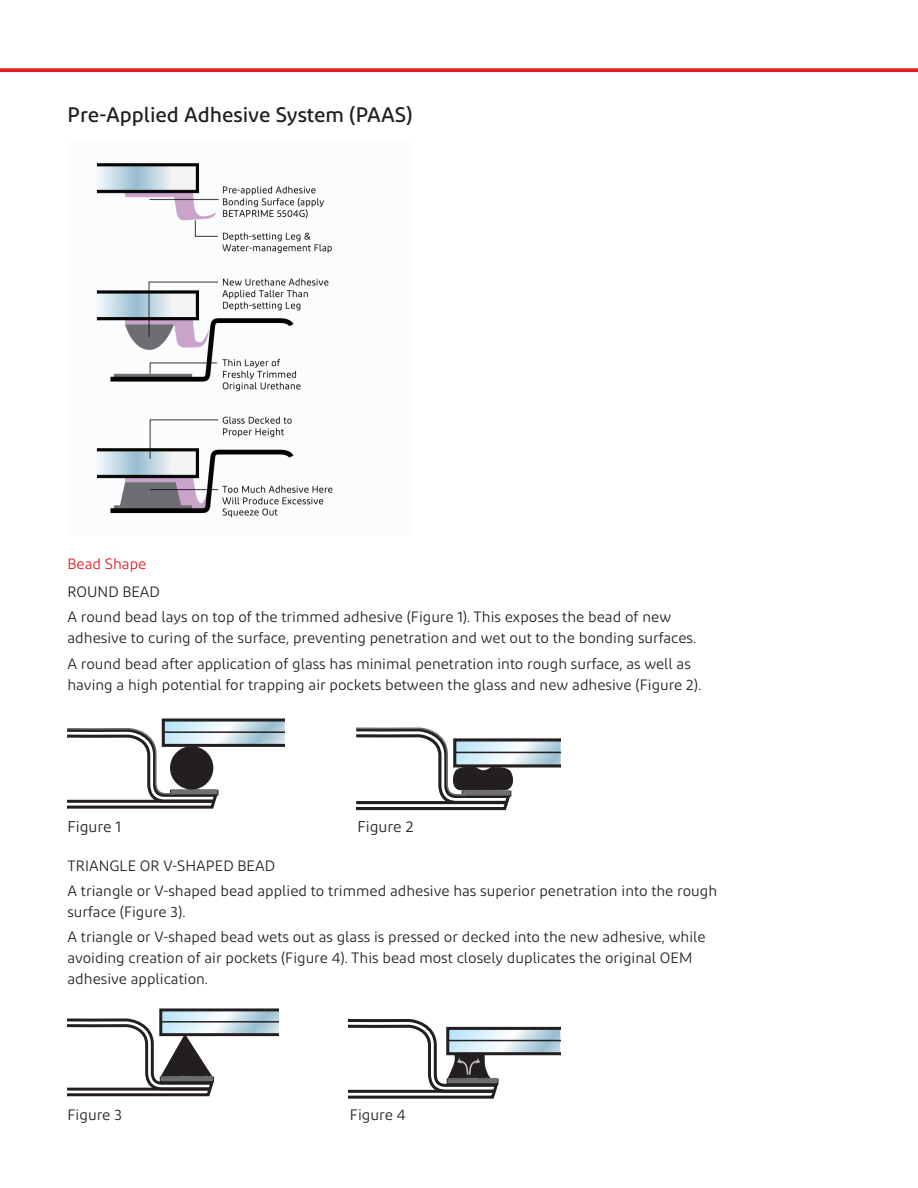
<style>
.page{position:relative;width:918px;height:1188px;background:#fff}
.page>*{position:absolute;margin:0;border:0;box-sizing:border-box;transform-origin:0 0}
.t1{font:500 21px "Diodrum";color:#231f20}
.t2{font:15.6px "Diodrum";color:#231f20}
.t3{font:15.15px "Diodrum";color:#231f20}
.t4{font:15px/25.3px "Diodrum";color:#231f20}
.t5{font:15px "Diodrum";color:#e21a21}
</style>
<div class="page">
<img style="left:96px;top:163px;width:237px;height:355px">
<svg style="left:68px;top:719px;width:217px;height:90px"></svg>
<svg style="left:357px;top:727px;width:204px;height:84px"></svg>
<svg style="left:68px;top:1008px;width:211px;height:89px"></svg>
<svg style="left:349px;top:1019px;width:211px;height:80px"></svg>
<svg style="left:0;top:68px;width:918px;height:4px;background:#e42a31"></svg>
<h1 class="t1" style="left:68px;top:102px;width:347px">Pre-Applied Adhesive System (PAAS)</h1>
<p class="t5" style="left:68px;top:555px;width:80px">Bead Shape</p>
<p class="t4" style="left:68px;top:579px;width:605px">ROUND BEAD<br>A round bead lays on top of the trimmed adhesive (Figure 1). This exposes the bead of new</p>
<p class="t4" style="left:68px;top:625px;width:630px">adhesive to curing of the surface, preventing penetration and wet out to the bonding surfaces.<br>A round bead after application of glass has minimal penetration into rough surface, as well as</p>
<p class="t4" style="left:68px;top:671px;width:635px">having a high potential for trapping air pockets between the glass and new adhesive (Figure 2).</p>
<p class="t2" style="left:68px;top:817px;width:55px">Figure 1</p>
<p class="t2" style="left:358px;top:817px;width:57px">Figure 2</p>
<p class="t4" style="left:68px;top:852px;width:651px">TRIANGLE OR V-SHAPED BEAD<br>A triangle or V-shaped bead applied to trimmed adhesive has superior penetration into the rough</p>
<p class="t4" style="left:68px;top:899px;width:640px">surface (Figure 3).<br>A triangle or V-shaped bead wets out as glass is pressed or decked into the new adhesive, while</p>
<p class="t4" style="left:68px;top:947px;width:626px;line-height:21px">avoiding creation of air pockets (Figure 4). This bead most closely duplicates the original OEM adhesive application.</p>
<p class="t3" style="left:68px;top:1105px;width:56px">Figure 3</p>
<p class="t3" style="left:350px;top:1105px;width:57px">Figure 4</p>
</div>
